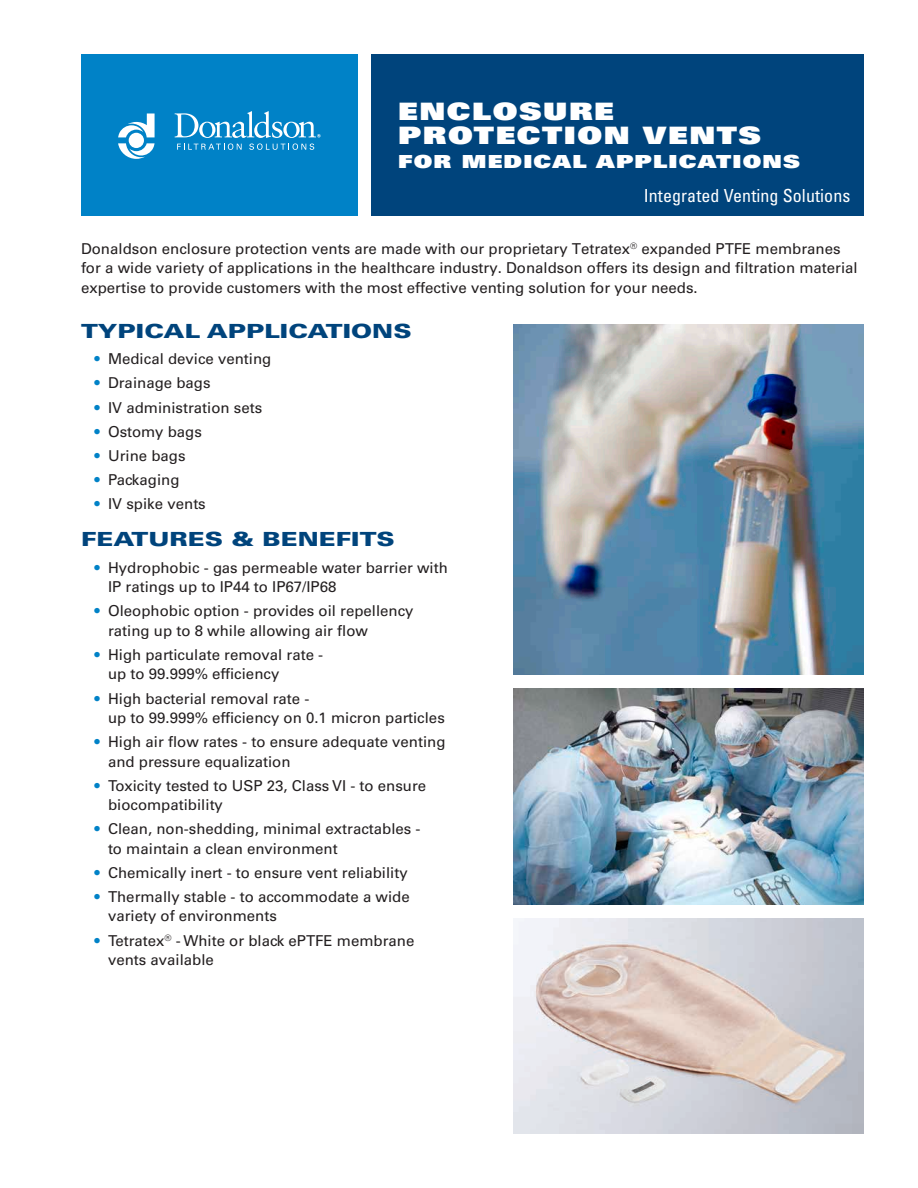
<style>
.page{position:relative;width:918px;height:1188px;background:#fff}
.page>*{position:absolute;margin:0;border:0;box-sizing:border-box;transform-origin:0 0}
.t1{font:24px/24px "Univers LT Std X Black";letter-spacing:.05em;color:#fff;scale:1.3 1}
.t2{font:900 19.5px "Univers LT Std";color:#00447c;scale:1.3 1}
.t3{font:condensed 18px "Univers LT Std";letter-spacing:.005em;color:#fff}
.t4{font:18px "Univers LT Std X Black";letter-spacing:.05em;color:#fff;scale:1.3 1}
.t5{font:15px/19.5px "Univers LT Std";color:#231f20}
.s1{color:#0082c7}
</style>
<div class="page">
<div style="left:81px;top:54px;width:277px;height:162px;background:#0082c7"></div>
<svg style="left:118px;top:113px;width:37px;height:46px"></svg>
<svg style="left:175px;top:111px;width:146px;height:39px"></svg>
<div style="left:371px;top:54px;width:493px;height:162px;background:#00447c"></div>
<img style="left:513px;top:324px;width:351px;height:351px">
<img style="left:513px;top:688px;width:351px;height:216px">
<img style="left:513px;top:918px;width:351px;height:216px">
<h1 class="t1" style="left:398px;top:98px;width:281px">ENCLOSURE<br>PROTECTION VENTS</h1>
<p class="t4" style="left:398px;top:149px;width:311px">FOR MEDICAL APPLICATIONS</p>
<p class="t3" style="left:644px;top:184px;width:208px">Integrated Venting Solutions</p>
<p class="t5" style="left:81px;top:239px;width:778px">Donaldson enclosure protection vents are made with our proprietary Tetratex<sup>®</sup> expanded PTFE membranes for a wide variety of applications in the healthcare industry. Donaldson offers its design and filtration material expertise to provide customers with the most effective venting solution for your needs.</p>
<h2 class="t2" style="left:81px;top:319px;width:256px">TYPICAL APPLICATIONS</h2>
<p class="t5" style="left:94px;top:349px;width:178px"><span class="s1">•</span> Medical device venting</p>
<p class="t5" style="left:94px;top:373px;width:118px"><span class="s1">•</span> Drainage bags</p>
<p class="t5" style="left:94px;top:398px;width:169px"><span class="s1">•</span> IV administration sets</p>
<p class="t5" style="left:94px;top:422px;width:109px"><span class="s1">•</span> Ostomy bags</p>
<p class="t5" style="left:94px;top:446px;width:93px"><span class="s1">•</span> Urine bags</p>
<p class="t5" style="left:94px;top:470px;width:87px"><span class="s1">•</span> Packaging</p>
<p class="t5" style="left:94px;top:494px;width:113px"><span class="s1">•</span> IV spike vents</p>
<h2 class="t2" style="left:81px;top:527px;width:243px">FEATURES &amp; BENEFITS</h2>
<p class="t5" style="left:108px;top:558px;width:341px;text-indent:-14px"><span class="s1">•</span> Hydrophobic - gas permeable water barrier with<br>IP ratings up to IP44 to IP67/IP68</p>
<p class="t5" style="left:108px;top:601px;width:307px;text-indent:-14px"><span class="s1">•</span> Oleophobic option - provides oil repellency rating up to 8 while allowing air flow</p>
<p class="t5" style="left:108px;top:645px;width:217px;text-indent:-14px"><span class="s1">•</span> High particulate removal rate - up to 99.999% efficiency</p>
<p class="t5" style="left:108px;top:689px;width:338px;text-indent:-14px"><span class="s1">•</span> High bacterial removal rate -<br>up to 99.999% efficiency on 0.1 micron particles</p>
<p class="t5" style="left:108px;top:732px;width:339px;text-indent:-14px"><span class="s1">•</span> High air flow rates - to ensure adequate venting and pressure equalization</p>
<p class="t5" style="left:108px;top:776px;width:320px;text-indent:-14px"><span class="s1">•</span> Toxicity tested to USP 23, Class VI - to ensure biocompatibility</p>
<p class="t5" style="left:108px;top:819px;width:314px;text-indent:-14px"><span class="s1">•</span> Clean, non-shedding, minimal extractables - to maintain a clean environment</p>
<p class="t5" style="left:94px;top:863px;width:315px"><span class="s1">•</span> Chemically inert - to ensure vent reliability</p>
<p class="t5" style="left:108px;top:887px;width:303px;text-indent:-14px"><span class="s1">•</span> Thermally stable - to accommodate a wide variety of environments</p>
<p class="t5" style="left:108px;top:931px;width:308px;text-indent:-14px"><span class="s1">•</span> Tetratex<sup>®</sup> - White or black ePTFE membrane vents available</p>
</div>
